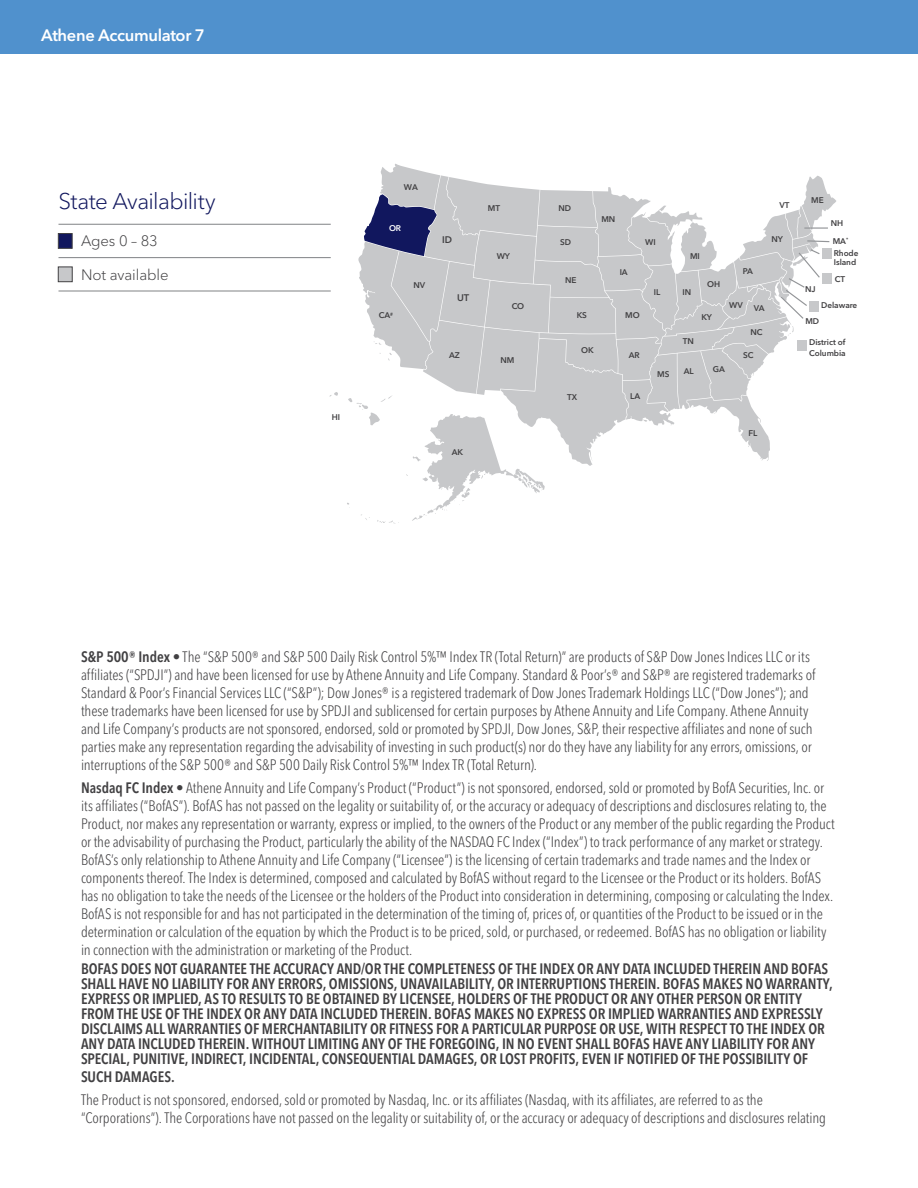
<style>
.page{position:relative;width:918px;height:1188px;background:#fff}
.page>*{position:absolute;margin:0;border:0;box-sizing:border-box;transform-origin:0 0}
.t1{font:300 22.5px "Avenir Next LT Pro";letter-spacing:-.03em;color:#11175e}
.t2{font:600 16.5px "Avenir Next LT Pro";letter-spacing:-.02em;color:#fff}
.t3{font:300 condensed 15px/18px "Avenir Next LT Pro";letter-spacing:-.005em;color:#414042}
.t4{font:600 condensed 15px/15px "Avenir Next LT Pro";letter-spacing:-.005em;color:#414042}
.t5{font:300 15px "Avenir Next LT Pro";letter-spacing:-.005em;color:#414042}
.t6{font:600 9.6px "Avenir Next LT Pro";color:#414042}
.t7{font:600 8.25px/10.5px "Avenir Next LT Pro";letter-spacing:-.005em;color:#414042}
.t8{font:600 8.25px "Avenir Next LT Pro";color:#fff}
.s1{font-weight:600}
</style>
<div class="page">
<svg style="left:58px;top:224px;width:14px;height:1px"></svg>
<hr style="left:72px;top:224px;width:259px;height:1px;background:#808285">
<svg style="left:58px;top:257px;width:14px;height:1px"></svg>
<hr style="left:72px;top:257px;width:259px;height:1px;background:#808285">
<svg style="left:58px;top:291px;width:14px;height:1px"></svg>
<hr style="left:72px;top:291px;width:259px;height:1px;background:#808285">
<div style="left:58px;top:233px;width:14px;height:16px;background:#11175e;border:1px solid #414042"></div>
<div style="left:58px;top:267px;width:15px;height:15px;background:#c7c8ca;border:1px solid #414042"></div>
<div style="left:0;top:0;width:918px;height:54px;background:#5091cd"></div>
<svg style="left:329px;top:392px;width:9px;height:5px"></svg>
<svg style="left:347px;top:163px;width:489px;height:360px"></svg>
<hr style="left:804px;top:227px;width:24px;height:2px;background:#939598">
<div style="left:810px;top:301px;width:9px;height:10px;background:#c7c8ca"></div>
<p class="t2" style="left:41px;top:25px;width:165px">Athene Accumulator 7</p>
<h1 class="t1" style="left:58px;top:188px;width:159px">State Availability</h1>
<p class="t5" style="left:81px;top:232px;width:78px">Ages 0 – 83</p>
<p class="t5" style="left:81px;top:265px;width:89px">Not available</p>
<p class="t7" style="left:332px;top:411px;width:10px">HI</p>
<p class="t7" style="left:404px;top:182px;width:15px">WA</p>
<p class="t8" style="left:389px;top:223px;width:14px">OR</p>
<p class="t7" style="left:379px;top:310px;width:16px">CA<sup>#</sup></p>
<p class="t7" style="left:414px;top:280px;width:13px">NV</p>
<p class="t6" style="left:442px;top:234px;width:11px">ID</p>
<p class="t6" style="left:457px;top:292px;width:14px">UT</p>
<p class="t7" style="left:449px;top:350px;width:12px">AZ</p>
<p class="t7" style="left:488px;top:203px;width:14px">MT</p>
<p class="t7" style="left:497px;top:251px;width:15px">WY</p>
<p class="t7" style="left:512px;top:301px;width:14px">CO</p>
<p class="t7" style="left:500px;top:355px;width:15px">NM</p>
<p class="t7" style="left:559px;top:203px;width:14px">ND</p>
<p class="t7" style="left:560px;top:237px;width:12px">SD</p>
<p class="t7" style="left:601px;top:214px;width:15px">MN</p>
<p class="t7" style="left:645px;top:237px;width:12px">WI</p>
<p class="t7" style="left:565px;top:275px;width:13px">NE</p>
<p class="t7" style="left:577px;top:309px;width:12px">KS</p>
<p class="t7" style="left:581px;top:345px;width:14px">OK</p>
<p class="t7" style="left:620px;top:267px;width:10px">IA</p>
<p class="t7" style="left:625px;top:310px;width:16px">MO</p>
<p class="t7" style="left:629px;top:350px;width:12px">AR</p>
<p class="t7" style="left:654px;top:287px;width:8px">IL</p>
<p class="t7" style="left:780px;top:200px;width:11px">VT</p>
<p class="t7" style="left:811px;top:195px;width:14px">ME</p>
<p class="t7" style="left:690px;top:251px;width:11px">MI</p>
<p class="t7" style="left:683px;top:286px;width:10px">IN</p>
<p class="t7" style="left:707px;top:279px;width:15px">OH</p>
<p class="t7" style="left:701px;top:311px;width:12px">KY</p>
<p class="t7" style="left:743px;top:266px;width:12px">PA</p>
<p class="t7" style="left:772px;top:234px;width:13px">NY</p>
<p class="t7" style="left:729px;top:300px;width:15px">WV</p>
<p class="t7" style="left:754px;top:303px;width:12px">VA</p>
<p class="t7" style="left:831px;top:215px;width:19px;line-height:17.4px">NH<br>MA <sup>*</sup></p>
<p class="t7" style="left:835px;top:274px;width:12px">CT</p>
<p class="t7" style="left:834px;top:248px;width:26px;line-height:9px">Rhode<br>Island</p>
<p class="t7" style="left:821px;top:300px;width:38px">Delaware</p>
<p class="t7" style="left:805px;top:284px;width:12px">NJ</p>
<p class="t7" style="left:805px;top:316px;width:15px">MD</p>
<p class="t7" style="left:750px;top:327px;width:14px">NC</p>
<p class="t7" style="left:683px;top:336px;width:13px">TN</p>
<p class="t7" style="left:743px;top:350px;width:12px">SC</p>
<p class="t7" style="left:809px;top:337px;width:38px">District of<br>Columbia</p>
<p class="t7" style="left:657px;top:369px;width:14px">MS</p>
<p class="t7" style="left:684px;top:366px;width:11px">AL</p>
<p class="t7" style="left:713px;top:364px;width:14px">GA</p>
<p class="t7" style="left:567px;top:391px;width:12px">TX</p>
<p class="t7" style="left:630px;top:391px;width:11px">LA</p>
<p class="t7" style="left:748px;top:428px;width:10px">FL</p>
<p class="t7" style="left:452px;top:447px;width:13px">AK</p>
<p class="t3" style="left:81px;top:648px;width:736px"><span class="s1">S&amp;P 500® Index •</span> The “S&amp;P 500® and S&amp;P 500 Daily Risk Control 5%™ Index TR (Total Return)” are products of S&amp;P Dow Jones Indices LLC or its affiliates (“SPDJI”) and have been licensed for use by Athene Annuity and Life Company. Standard &amp; Poor’s® and S&amp;P® are registered trademarks of Standard &amp; Poor’s Financial Services LLC (“S&amp;P”); Dow Jones® is a registered trademark of Dow Jones Trademark Holdings LLC (“Dow Jones”); and these trademarks have been licensed for use by SPDJI and sublicensed for certain purposes by Athene Annuity and Life Company. Athene Annuity and Life Company’s products are not sponsored, endorsed, sold or promoted by SPDJI, Dow Jones, S&amp;P, their respective affiliates and none of such parties make any representation regarding the advisability of investing in such product(s) nor do they have any liability for any errors, omissions, or interruptions of the S&amp;P 500® and S&amp;P 500 Daily Risk Control 5%™ Index TR (Total Return).</p>
<p class="t3" style="left:81px;top:779px;width:755px"><span class="s1">Nasdaq FC Index •</span> Athene Annuity and Life Company’s Product (“Product”) is not sponsored, endorsed, sold or promoted by BofA Securities, Inc. or its affiliates (“BofAS”). BofAS has not passed on the legality or suitability of, or the accuracy or adequacy of descriptions and disclosures relating to, the Product, nor makes any representation or warranty, express or implied, to the owners of the Product or any member of the public regarding the Product or the advisability of purchasing the Product, particularly the ability of the NASDAQ FC Index (“Index”) to track performance of any market or strategy.<br>BofAS’s only relationship to Athene Annuity and Life Company (“Licensee”) is the licensing of certain trademarks and trade names and the Index or components thereof. The Index is determined, composed and calculated by BofAS without regard to the Licensee or the Product or its holders. BofAS has no obligation to take the needs of the Licensee or the holders of the Product into consideration in determining, composing or calculating the Index.<br>BofAS is not responsible for and has not participated in the determination of the timing of, prices of, or quantities of the Product to be issued or in the determination or calculation of the equation by which the Product is to be priced, sold, or purchased, or redeemed. BofAS has no obligation or liability in connection with the administration or marketing of the Product.</p>
<p class="t4" style="left:81px;top:962px;width:753px">BOFAS DOES NOT GUARANTEE THE ACCURACY AND/OR THE COMPLETENESS OF THE INDEX OR ANY DATA INCLUDED THEREIN AND BOFAS SHALL HAVE NO LIABILITY FOR ANY ERRORS, OMISSIONS, UNAVAILABILITY, OR INTERRUPTIONS THEREIN. BOFAS MAKES NO WARRANTY, EXPRESS OR IMPLIED, AS TO RESULTS TO BE OBTAINED BY LICENSEE, HOLDERS OF THE PRODUCT OR ANY OTHER PERSON OR ENTITY FROM THE USE OF THE INDEX OR ANY DATA INCLUDED THEREIN. BOFAS MAKES NO EXPRESS OR IMPLIED WARRANTIES AND EXPRESSLY DISCLAIMS ALL WARRANTIES OF MERCHANTABILITY OR FITNESS FOR A PARTICULAR PURPOSE OR USE, WITH RESPECT TO THE INDEX OR ANY DATA INCLUDED THEREIN. WITHOUT LIMITING ANY OF THE FOREGOING, IN NO EVENT SHALL BOFAS HAVE ANY LIABILITY FOR ANY SPECIAL, PUNITIVE, INDIRECT, INCIDENTAL, CONSEQUENTIAL DAMAGES, OR LOST PROFITS, EVEN IF NOTIFIED OF THE POSSIBILITY OF</p>
<p class="t4" style="left:81px;top:1070px;width:95px">SUCH DAMAGES.</p>
<p class="t3" style="left:81px;top:1091px;width:746px">The Product is not sponsored, endorsed, sold or promoted by Nasdaq, Inc. or its affiliates (Nasdaq, with its affiliates, are referred to as the “Corporations”). The Corporations have not passed on the legality or suitability of, or the accuracy or adequacy of descriptions and disclosures relating</p>
</div>
